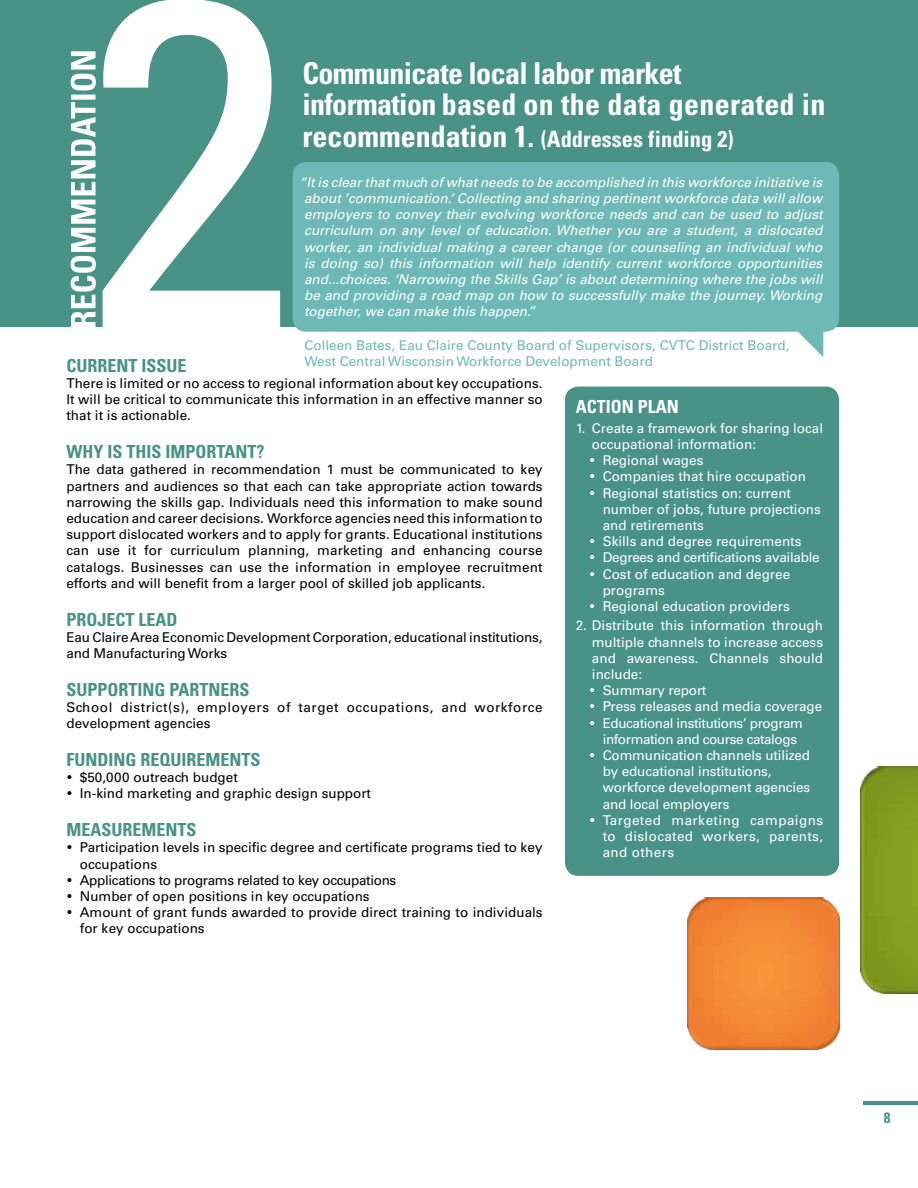
<style>
.page{position:relative;width:918px;height:1188px;background:#fff}
.page>*{position:absolute;margin:0;border:0;box-sizing:border-box;transform-origin:0 0}
.t1{font:700 condensed 30px/31.5px "Univers LT Std";letter-spacing:-.02em;color:#fff}
.t2{font:700 condensed 22.5px "Univers LT Std";color:#fff}
.t3{font:700 condensed 18px "Univers LT Std";color:#489288}
.t4{font:700 condensed 18px "Univers LT Std";color:#fff}
.t5{font:700 condensed 15px "Univers LT Std";color:#489288}
.t6{font:13.5px/16.2px "Univers LT Std";color:#000}
.t7{font:italic 13.5px/16.2px "Univers LT Std";color:#fff;text-align:justify}
.t8{font:13.5px "Univers LT Std";color:#fff}
.t9{font:13.5px/16.2px "Univers LT Std";color:#6eb9b5}
.t10{font:13.5px/16.2px "Univers LT Std";letter-spacing:.04em;color:#000}
.t11{font:13.5px "Univers LT Std";letter-spacing:-.03em;color:#fff}
.t12{font:13.5px "Univers LT Std";letter-spacing:.025em;color:#fff}
.t13{font:13.5px "Univers LT Std";letter-spacing:-.02em;color:#fff}
.t14{font:13.5px "Univers LT Std";letter-spacing:.03em;color:#fff}
.s1{font-size:30px}
</style>
<div class="page">
<hr style="left:863px;top:1101px;width:55px;height:4px;background:#489288">
<div style="left:0;top:0;width:918px;height:327px;background:#489288"></div>
<svg style="left:71px;top:51px;width:25px;height:276px"></svg>
<svg style="left:102px;top:0;width:178px;height:327px"></svg>
<svg style="left:798px;top:332px;width:25px;height:25px"></svg>
<div style="left:565px;top:387px;width:274px;height:489px;background:#489288;border-radius:14px"></div>
<div style="left:293px;top:162px;width:546px;height:170px;background:#6eb9b5;border-radius:14px"></div>
<img style="left:860px;top:766px;width:58px;height:228px">
<img style="left:687px;top:897px;width:152px;height:152px">
<h1 class="t1" style="left:302px;top:57px;width:525px">Communicate local labor market<br>information based on the data generated in</h1>
<h2 class="t2" style="left:302px;top:125px;width:433px"><span class="s1">recommendation 1.</span> (Addresses finding 2)</h2>
<p class="t7" style="left:304px;top:174px;width:520px;text-indent:-5px">“It is clear that much of what needs to be accomplished in this workforce initiative is about ‘communication.’ Collecting and sharing pertinent workforce data will allow employers to convey their evolving workforce needs and can be used to adjust curriculum on any level of education. Whether you are a student, a dislocated worker, an individual making a career change (or counseling an individual who is doing so) this information will help identify current workforce opportunities and...choices. ‘Narrowing the Skills Gap’ is about determining where the jobs will be and providing a road map on how to successfully make the journey. Working together, we can make this happen.”</p>
<p class="t9" style="left:305px;top:337px;width:486px">Colleen Bates, Eau Claire County Board of Supervisors, CVTC District Board,<br>West Central Wisconsin Workforce Development Board</p>
<h3 class="t3" style="left:66px;top:354px;width:122px">CURRENT ISSUE</h3>
<p class="t6" style="left:66px;top:375px;width:478px;text-align:justify">There is limited or no access to regional information about key occupations.<br>It will be critical to communicate this information in an effective manner so that it is actionable.</p>
<h3 class="t3" style="left:66px;top:441px;width:199px">WHY IS THIS IMPORTANT?</h3>
<p class="t6" style="left:66px;top:462px;width:478px;text-align:justify">The data gathered in recommendation 1 must be communicated to key partners and audiences so that each can take appropriate action towards narrowing the skills gap. Individuals need this information to make sound education and career decisions. Workforce agencies need this information to support dislocated workers and to apply for grants. Educational institutions can use it for curriculum planning, marketing and enhancing course catalogs. Businesses can use the information in employee recruitment efforts and will benefit from a larger pool of skilled job applicants.</p>
<h3 class="t3" style="left:66px;top:608px;width:113px">PROJECT LEAD</h3>
<p class="t6" style="left:66px;top:629px;width:478px">Eau Claire Area Economic Development Corporation, educational institutions, and Manufacturing Works</p>
<h3 class="t3" style="left:66px;top:678px;width:185px">SUPPORTING PARTNERS</h3>
<p class="t10" style="left:66px;top:699px;width:478px">School district(s), employers of target occupations, and workforce development agencies</p>
<h3 class="t3" style="left:66px;top:749px;width:196px">FUNDING REQUIREMENTS</h3>
<p class="t6" style="left:80px;top:769px;width:292px">$50,000 outreach budget<br>In-kind marketing and graphic design support</p>
<h3 class="t3" style="left:66px;top:819px;width:132px">MEASUREMENTS</h3>
<p class="t6" style="left:80px;top:840px;width:464px">Participation levels in specific degree and certificate programs tied to key occupations<br>Applications to programs related to key occupations<br>Number of open positions in key occupations<br>Amount of grant funds awarded to provide direct training to individuals for key occupations</p>
<h3 class="t4" style="left:576px;top:396px;width:105px">ACTION PLAN</h3>
<p class="t8" style="left:576px;top:420px;width:249px">1. Create a framework for sharing local</p>
<p class="t8" style="left:592px;top:436px;width:166px">occupational information:</p>
<p class="t8" style="left:603px;top:452px;width:102px">Regional wages</p>
<p class="t8" style="left:603px;top:469px;width:205px">Companies that hire occupation</p>
<p class="t8" style="left:603px;top:485px;width:190px">Regional statistics on: current</p>
<p class="t8" style="left:603px;top:501px;width:220px">number of jobs, future projections</p>
<p class="t8" style="left:603px;top:517px;width:103px">and retirements</p>
<p class="t8" style="left:603px;top:533px;width:200px">Skills and degree requirements</p>
<p class="t13" style="left:603px;top:550px;width:219px">Degrees and certifications available</p>
<p class="t8" style="left:603px;top:566px;width:189px">Cost of education and degree</p>
<p class="t8" style="left:603px;top:582px;width:64px">programs</p>
<p class="t8" style="left:603px;top:598px;width:189px">Regional education providers</p>
<p class="t8" style="left:576px;top:618px;width:249px">2. Distribute this information through</p>
<p class="t8" style="left:592px;top:634px;width:233px">multiple channels to increase access</p>
<p class="t8" style="left:592px;top:650px;width:233px">and awareness. Channels should</p>
<p class="t8" style="left:592px;top:666px;width:52px">include:</p>
<p class="t8" style="left:603px;top:682px;width:105px">Summary report</p>
<p class="t8" style="left:603px;top:699px;width:221px">Press releases and media coverage</p>
<p class="t11" style="left:603px;top:715px;width:202px">Educational institutions’ program</p>
<p class="t11" style="left:603px;top:731px;width:196px">information and course catalogs</p>
<p class="t8" style="left:603px;top:747px;width:209px">Communication channels utilized</p>
<p class="t8" style="left:603px;top:763px;width:170px">by educational institutions,</p>
<p class="t8" style="left:603px;top:780px;width:209px">workforce development agencies</p>
<p class="t8" style="left:603px;top:796px;width:128px">and local employers</p>
<p class="t14" style="left:603px;top:812px;width:222px">Targeted marketing campaigns</p>
<p class="t12" style="left:603px;top:828px;width:222px">to dislocated workers, parents,</p>
<p class="t12" style="left:603px;top:844px;width:73px">and others</p>
<p class="t5" style="left:884px;top:1108px;width:8px">8</p>
</div>
